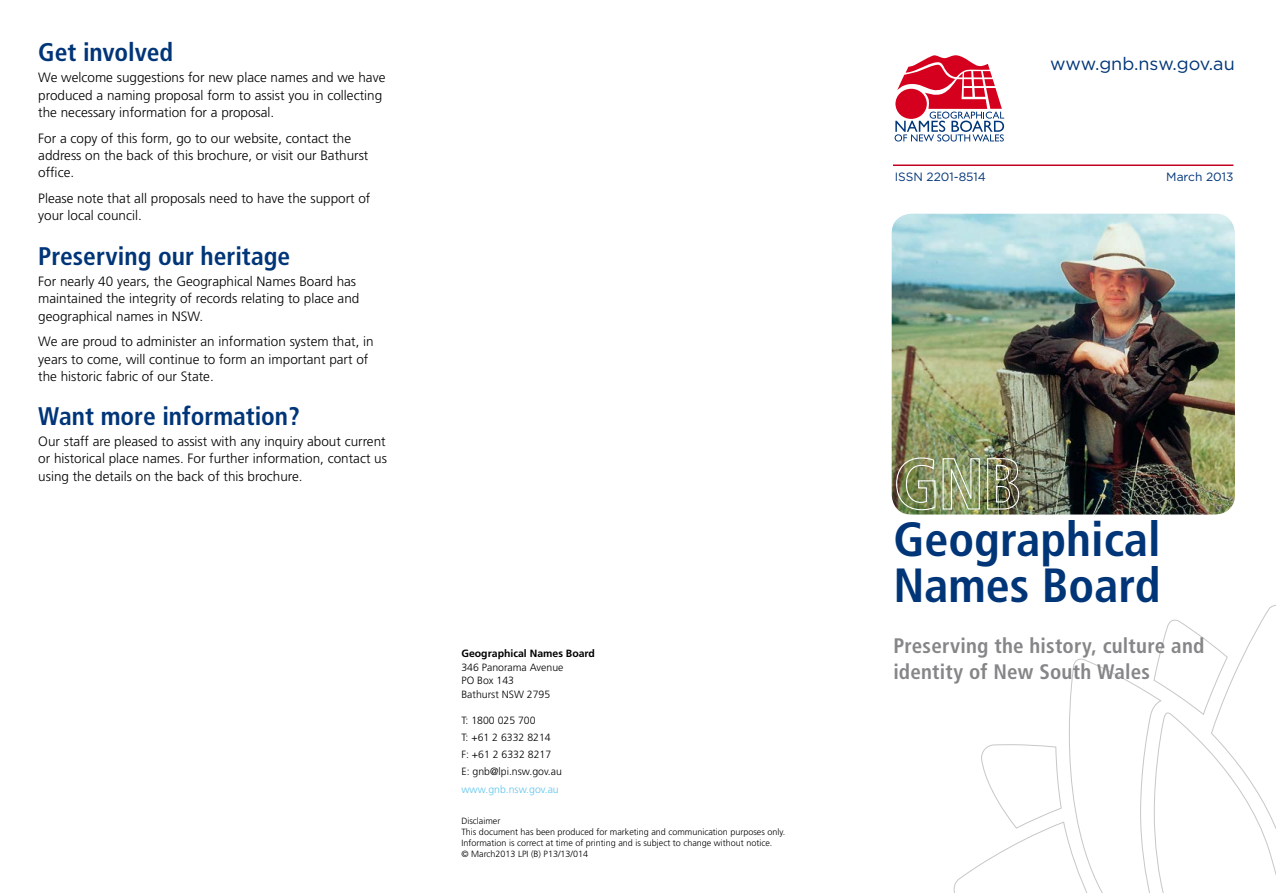
<style>
.page{position:relative;width:1276px;height:893px;background:#fff}
.page>*{position:absolute;margin:0;border:0;box-sizing:border-box;transform-origin:0 0}
.Heading_Colour{font:700 condensed 48px/46.5px "Frutiger";color:#003578}
.Header_2{font:700 condensed 25.5px "Frutiger";color:#003578}
.Heading_Sub_grey{font:700 condensed 21px/25.5px "Frutiger";letter-spacing:.01em;color:#868688}
.Header_website{font:18px "Gotham";color:#003578}
.Copy{font:300 13.5px/17.2px "Frutiger";color:#000}
.t1{font:12px "Gotham";color:#003578}
.Copy-2{font:300 10.5px/17.2px "Frutiger";color:#000}
.Disclaimer{font:300 9px/10.8px "Frutiger LT";color:#000}
.s1{font-weight:700}
.s2{color:#5ec5ed}
</style>
<div class="page">
<svg style="left:894px;top:55px;width:110px;height:87px"></svg>
<hr style="left:893px;top:164px;width:340px;height:2px;background:#c10222">
<svg style="left:954px;top:605px;width:322px;height:288px"></svg>
<img style="left:891px;top:214px;width:344px;height:300px">
<svg style="left:895px;top:457px;width:41px;height:54px;background:#868d63"></svg>
<svg style="left:942px;top:458px;width:38px;height:52px;background:#9faa82"></svg>
<img style="left:986px;top:458px;width:33px;height:52px">
<h2 class="Header_2" style="left:38px;top:37px;width:136px">Get involved</h2>
<p class="Copy" style="left:38px;top:69px;width:349px">We welcome suggestions for new place names and we have produced a naming proposal form to assist you in collecting the necessary information for a proposal.</p>
<p class="Copy" style="left:38px;top:129px;width:332px">For a copy of this form, go to our website, contact the address on the back of this brochure, or visit our Bathurst office.</p>
<p class="Copy" style="left:38px;top:190px;width:334px">Please note that all proposals need to have the support of your local council.</p>
<h2 class="Header_2" style="left:38px;top:241px;width:253px">Preserving our heritage</h2>
<p class="Copy" style="left:38px;top:273px;width:323px">For nearly 40 years, the Geographical Names Board has maintained the integrity of records relating to place and geographical names in NSW.</p>
<p class="Copy" style="left:38px;top:333px;width:337px">We are proud to administer an information system that, in years to come, will continue to form an important part of the historic fabric of our State.</p>
<h2 class="Header_2" style="left:38px;top:401px;width:263px">Want more information?</h2>
<p class="Copy" style="left:38px;top:433px;width:350px;text-align:justify">Our staff are pleased to assist with any inquiry about current or historical place names. For further information, contact us using the details on the back of this brochure.</p>
<p class="Copy-2" style="left:461px;top:647px;width:135px;line-height:13.5px"><span class="s1">Geographical Names Board<br></span>346 Panorama Avenue<br>PO Box 143<br>Bathurst NSW 2795</p>
<p class="Copy-2" style="left:461px;top:711px;width:102px">T: 1800 025 700<br>T: +61 2 6332 8214<br>F: +61 2 6332 8217<br>E: gnb@lpi.nsw.gov.au <span class="s2">www.gnb.nsw.gov.au</span></p>
<p class="Disclaimer" style="left:461px;top:816px;width:40px">Disclaimer</p>
<p class="Disclaimer" style="left:461px;top:827px;width:325px">This document has been produced for marketing and communication purposes only.<br>Information is correct at time of printing and is subject to change without notice.</p>
<p class="Disclaimer" style="left:461px;top:848px;width:128px">© March2013 LPI (B) P13/13/014</p>
<p class="Header_website" style="left:1050px;top:52px;width:186px">www.gnb.nsw.gov.au</p>
<p class="t1" style="left:894px;top:169px;width:93px">ISSN 2201-8514</p>
<p class="t1" style="left:1166px;top:169px;width:69px">March 2013</p>
<h5 class="Heading_Colour" style="left:893px;top:516px;width:269px">Geographical<br>Names Board</h5>
<h6 class="Heading_Sub_grey" style="left:893px;top:633px;width:312px">Preserving the history, culture and identity of New South Wales</h6>
</div>
